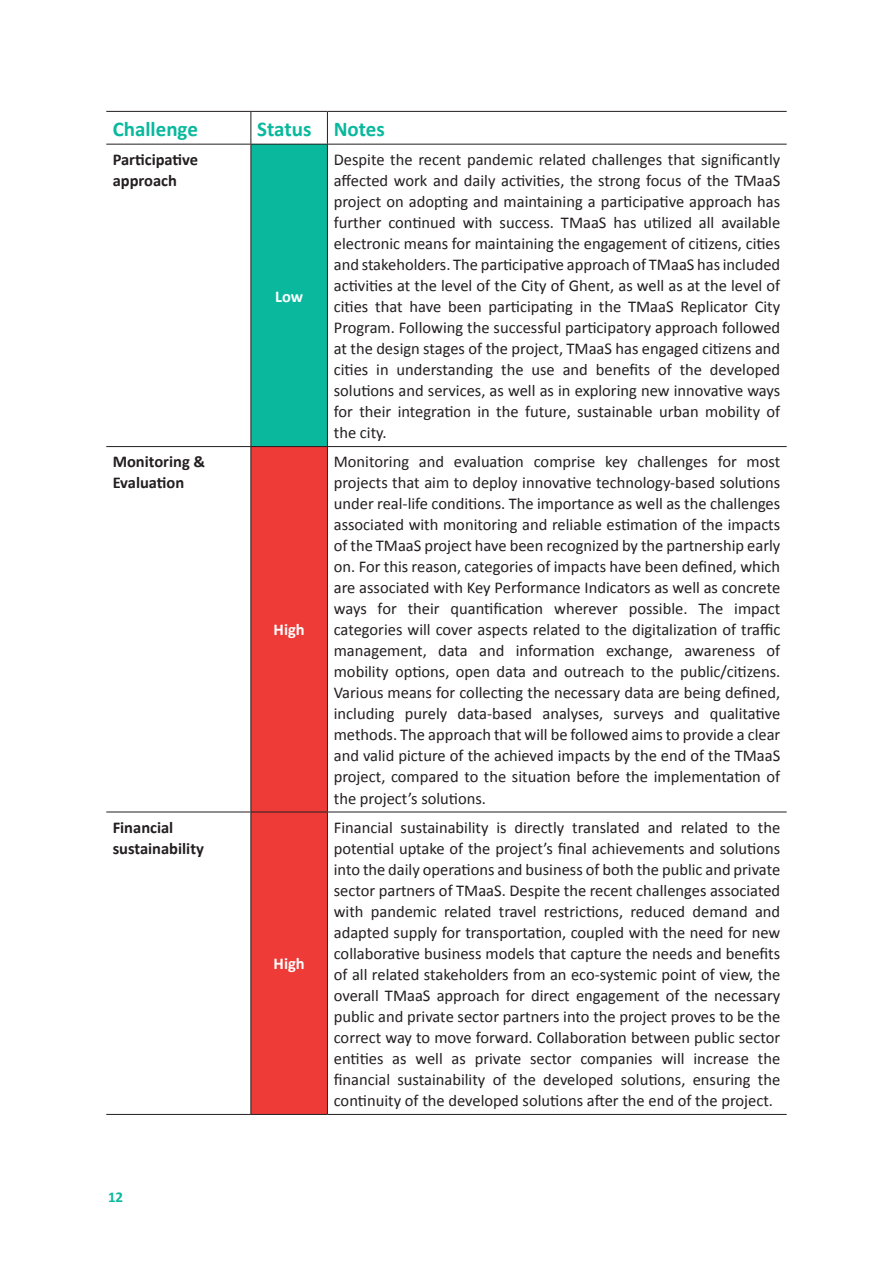
<style>
.page{position:relative;width:893px;height:1263px;background:#fff}
.page>*{position:absolute;margin:0;border:0;box-sizing:border-box;transform-origin:0 0}
.TableColumnHead{font:700 21px "Calibri";color:#09b89d}
.TableText{font:16.5px/21px "Calibri";color:#231f20;text-align:justify}
.TableText-2{font:700 16.5px/21px "Calibri";color:#231f20}
.TableText-3{font:700 16.5px "Calibri";color:#fff}
.t1{font:700 15px "Calibri";color:#09b89d}
</style>
<div class="page">
<div style="left:251px;top:144px;width:76px;height:303px;background:#09b89d"></div>
<div style="left:251px;top:447px;width:76px;height:667px;background:#ee3b38"></div>
<hr style="left:106px;top:111px;width:145px;height:1px;background:#231f20">
<hr style="left:250px;top:112px;width:1px;height:32px;background:#231f20">
<hr style="left:327px;top:111px;width:460px;height:1px;background:#231f20">
<hr style="left:327px;top:112px;width:1px;height:32px;background:#231f20">
<hr style="left:106px;top:144px;width:145px;height:1px;background:#231f20">
<hr style="left:327px;top:144px;width:460px;height:1px;background:#231f20">
<hr style="left:106px;top:446px;width:145px;height:1px;background:#231f20">
<hr style="left:327px;top:446px;width:460px;height:1px;background:#231f20">
<hr style="left:106px;top:812px;width:145px;height:1px;background:#231f20">
<hr style="left:327px;top:812px;width:460px;height:1px;background:#231f20">
<hr style="left:106px;top:1114px;width:145px;height:1px;background:#231f20">
<hr style="left:327px;top:1114px;width:460px;height:1px;background:#231f20">
<hr style="left:251px;top:446px;width:76px;height:1px;background:#231f20">
<hr style="left:251px;top:812px;width:76px;height:1px;background:#231f20">
<hr style="left:251px;top:111px;width:76px;height:1px;background:#231f20">
<hr style="left:251px;top:144px;width:76px;height:1px;background:#231f20">
<hr style="left:251px;top:1114px;width:76px;height:1px;background:#231f20">
<hr style="left:250px;top:145px;width:1px;height:301px;background:#231f20">
<hr style="left:327px;top:145px;width:1px;height:301px;background:#231f20">
<hr style="left:250px;top:447px;width:1px;height:365px;background:#231f20">
<hr style="left:327px;top:447px;width:1px;height:365px;background:#231f20">
<hr style="left:250px;top:812px;width:1px;height:302px;background:#231f20">
<hr style="left:327px;top:812px;width:1px;height:302px;background:#231f20">
<p class="TableColumnHead" style="left:113px;top:114px;width:87px">Challenge</p>
<p class="TableColumnHead" style="left:257px;top:114px;width:56px">Status</p>
<p class="TableColumnHead" style="left:334px;top:114px;width:53px">Notes</p>
<p class="TableText-2" style="left:113px;top:148px;width:87px">Participative approach</p>
<p class="TableText" style="left:334px;top:149px;width:448px">Despite the recent pandemic related challenges that significantly affected work and daily activities, the strong focus of the TMaaS project on adopting and maintaining a participative approach has further continued with success. TMaaS has utilized all available electronic means for maintaining the engagement of citizens, cities and stakeholders. The participative approach of TMaaS has included activities at the level of the City of Ghent, as well as at the level of cities that have been participating in the TMaaS Replicator City Program. Following the successful participatory approach followed at the design stages of the project, TMaaS has engaged citizens and cities in understanding the use and benefits of the developed solutions and services, as well as in exploring new innovative ways for their integration in the future, sustainable urban mobility of the city.</p>
<p class="TableText-3" style="left:275px;top:284px;width:30px">Low</p>
<p class="TableText-2" style="left:113px;top:451px;width:94px">Monitoring &amp;<br>Evaluation</p>
<p class="TableText-2" style="left:113px;top:816px;width:93px">Financial sustainability</p>
<p class="t1" style="left:108px;top:1186px;width:17px">12</p>
<p class="TableText-3" style="left:274px;top:618px;width:33px">High</p>
<p class="TableText-3" style="left:274px;top:952px;width:33px">High</p>
<p class="TableText" style="left:334px;top:451px;width:448px">Monitoring and evaluation comprise key challenges for most projects that aim to deploy innovative technology-based solutions under real-life conditions. The importance as well as the challenges associated with monitoring and reliable estimation of the impacts of the TMaaS project have been recognized by the partnership early on. For this reason, categories of impacts have been defined, which are associated with Key Performance Indicators as well as concrete ways for their quantification wherever possible. The impact categories will cover aspects related to the digitalization of traffic management, data and information exchange, awareness of mobility options, open data and outreach to the public/citizens.<br>Various means for collecting the necessary data are being defined, including purely data-based analyses, surveys and qualitative methods. The approach that will be followed aims to provide a clear and valid picture of the achieved impacts by the end of the TMaaS project, compared to the situation before the implementation of the project’s solutions.</p>
<p class="TableText" style="left:334px;top:817px;width:448px">Financial sustainability is directly translated and related to the potential uptake of the project’s final achievements and solutions into the daily operations and business of both the public and private sector partners of TMaaS. Despite the recent challenges associated with pandemic related travel restrictions, reduced demand and adapted supply for transportation, coupled with the need for new collaborative business models that capture the needs and benefits of all related stakeholders from an eco-systemic point of view, the overall TMaaS approach for direct engagement of the necessary public and private sector partners into the project proves to be the correct way to move forward. Collaboration between public sector entities as well as private sector companies will increase the financial sustainability of the developed solutions, ensuring the continuity of the developed solutions after the end of the project.</p>
</div>
